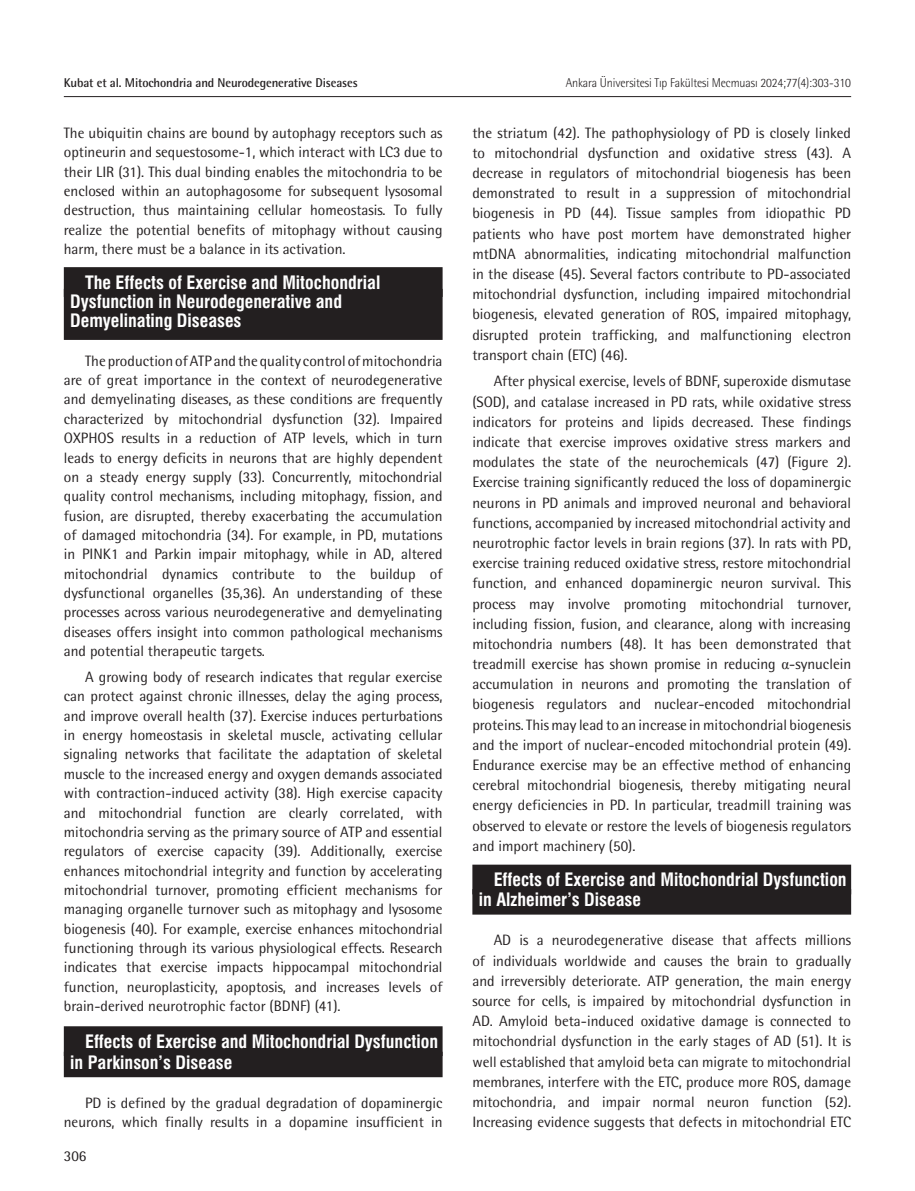
<style>
.page{position:relative;width:915px;height:1191px;background:#fff}
.page>*{position:absolute;margin:0;border:0;box-sizing:border-box;transform-origin:0 0}
.ANA_BASLIK{font:18px/21.1px "Swiss Condensed Bold Tr";color:#fff}
._3-satır{font:18px/19.4px "Swiss Condensed Bold Tr";color:#fff}
.YAZI{font:15px/19.4px "Rotis Semi Sans Std";color:#231f20;text-align:justify}
.t1{font:300 12.75px "Rotis Semi Sans Std";letter-spacing:-.01em;color:#231f20;scale:.95 1}
.t2{font:700 12.75px "Rotis Semi Sans Std";letter-spacing:-.01em;color:#231f20}
.s1{font-family:"Times New Roman"}
</style>
<div class="page">
<hr style="left:64px;top:96px;width:786px;height:1px;background:#231f20">
<div style="left:64px;top:267px;width:378px;height:30px;background:#231f20"></div>
<div style="left:64px;top:289px;width:378px;height:51px;background:#231f20"></div>
<div style="left:64px;top:1026px;width:378px;height:30px;background:#231f20"></div>
<div style="left:64px;top:1051px;width:378px;height:26px;background:#231f20"></div>
<div style="left:472px;top:864px;width:378px;height:30px;background:#231f20"></div>
<div style="left:472px;top:889px;width:378px;height:25px;background:#231f20"></div>
<p class="t2" style="left:64px;top:75px;width:295px">Kubat et al. Mitochondria and Neurodegenerative Diseases</p>
<p class="t1" style="left:565px;top:75px;width:302px">Ankara Üniversitesi Tıp Fakültesi Mecmuası 2024;77(4):303-310</p>
<p class="YAZI" style="left:64px;top:123px;width:380px">The ubiquitin chains are bound by autophagy receptors such as optineurin and sequestosome-1, which interact with LC3 due to their LIR (31). This dual binding enables the mitochondria to be enclosed within an autophagosome for subsequent lysosomal destruction, thus maintaining cellular homeostasis. To fully realize the potential benefits of mitophagy without causing harm, there must be a balance in its activation.</p>
<p class="_3-satır" style="left:70px;top:273px;width:311px;text-indent:15px">The Effects of Exercise and Mitochondrial<br>Dysfunction in Neurodegenerative and<br>Demyelinating Diseases</p>
<p class="YAZI" style="left:64px;top:351px;width:380px;text-indent:21px">The production of ATP and the quality control of mitochondria are of great importance in the context of neurodegenerative and demyelinating diseases, as these conditions are frequently characterized by mitochondrial dysfunction (32). Impaired OXPHOS results in a reduction of ATP levels, which in turn leads to energy deficits in neurons that are highly dependent on a steady energy supply (33). Concurrently, mitochondrial quality control mechanisms, including mitophagy, fission, and fusion, are disrupted, thereby exacerbating the accumulation of damaged mitochondria (34). For example, in PD, mutations in PINK1 and Parkin impair mitophagy, while in AD, altered mitochondrial dynamics contribute to the buildup of dysfunctional organelles (35,36). An understanding of these processes across various neurodegenerative and demyelinating diseases offers insight into common pathological mechanisms and potential therapeutic targets.</p>
<p class="YAZI" style="left:64px;top:667px;width:380px;text-indent:21px">A growing body of research indicates that regular exercise can protect against chronic illnesses, delay the aging process, and improve overall health (37). Exercise induces perturbations in energy homeostasis in skeletal muscle, activating cellular signaling networks that facilitate the adaptation of skeletal muscle to the increased energy and oxygen demands associated with contraction-induced activity (38). High exercise capacity and mitochondrial function are clearly correlated, with mitochondria serving as the primary source of ATP and essential regulators of exercise capacity (39). Additionally, exercise enhances mitochondrial integrity and function by accelerating mitochondrial turnover, promoting efficient mechanisms for managing organelle turnover such as mitophagy and lysosome biogenesis (40). For example, exercise enhances mitochondrial functioning through its various physiological effects. Research indicates that exercise impacts hippocampal mitochondrial function, neuroplasticity, apoptosis, and increases levels of brain-derived neurotrophic factor (BDNF) (41).</p>
<p class="ANA_BASLIK" style="left:70px;top:1030px;width:369px;text-indent:15px">Effects of Exercise and Mitochondrial Dysfunction in Parkinson’s Disease</p>
<p class="YAZI" style="left:64px;top:1092px;width:380px;text-align:right">PD is defined by the gradual degradation of dopaminergic neurons, which finally results in a dopamine insufficient in</p>
<p class="YAZI" style="left:64px;top:1146px;width:24px">306</p>
<p class="YAZI" style="left:472px;top:123px;width:380px;line-height:20.1px">the striatum (42). The pathophysiology of PD is closely linked to mitochondrial dysfunction and oxidative stress (43). A decrease in regulators of mitochondrial biogenesis has been demonstrated to result in a suppression of mitochondrial biogenesis in PD (44). Tissue samples from idiopathic PD patients who have post mortem have demonstrated higher mtDNA abnormalities, indicating mitochondrial malfunction in the disease (45). Several factors contribute to PD-associated mitochondrial dysfunction, including impaired mitochondrial biogenesis, elevated generation of ROS, impaired mitophagy, disrupted protein trafficking, and malfunctioning electron transport chain (ETC) (46).</p>
<p class="YAZI" style="left:472px;top:371px;width:380px;line-height:20.2px;text-indent:21px">After physical exercise, levels of BDNF, superoxide dismutase (SOD), and catalase increased in PD rats, while oxidative stress indicators for proteins and lipids decreased. These findings indicate that exercise improves oxidative stress markers and modulates the state of the neurochemicals (47) (Figure 2).<br>Exercise training significantly reduced the loss of dopaminergic neurons in PD animals and improved neuronal and behavioral functions, accompanied by increased mitochondrial activity and neurotrophic factor levels in brain regions (37). In rats with PD, exercise training reduced oxidative stress, restore mitochondrial function, and enhanced dopaminergic neuron survival. This process may involve promoting mitochondrial turnover, including fission, fusion, and clearance, along with increasing mitochondria numbers (48). It has been demonstrated that treadmill exercise has shown promise in reducing <span class="s1">α</span>-synuclein accumulation in neurons and promoting the translation of biogenesis regulators and nuclear-encoded mitochondrial proteins. This may lead to an increase in mitochondrial biogenesis and the import of nuclear-encoded mitochondrial protein (49).<br>Endurance exercise may be an effective method of enhancing cerebral mitochondrial biogenesis, thereby mitigating neural energy deficiencies in PD. In particular, treadmill training was observed to elevate or restore the levels of biogenesis regulators and import machinery (50).</p>
<p class="ANA_BASLIK" style="left:478px;top:869px;width:369px;line-height:20.2px;text-indent:15px">Effects of Exercise and Mitochondrial Dysfunction in Alzheimer’s Disease</p>
<p class="YAZI" style="left:472px;top:930px;width:380px;line-height:20.2px;text-indent:21px">AD is a neurodegenerative disease that affects millions of individuals worldwide and causes the brain to gradually and irreversibly deteriorate. ATP generation, the main energy source for cells, is impaired by mitochondrial dysfunction in AD. Amyloid beta-induced oxidative damage is connected to mitochondrial dysfunction in the early stages of AD (51). It is well established that amyloid beta can migrate to mitochondrial membranes, interfere with the ETC, produce more ROS, damage mitochondria, and impair normal neuron function (52).<br>Increasing evidence suggests that defects in mitochondrial ETC</p>
</div>
